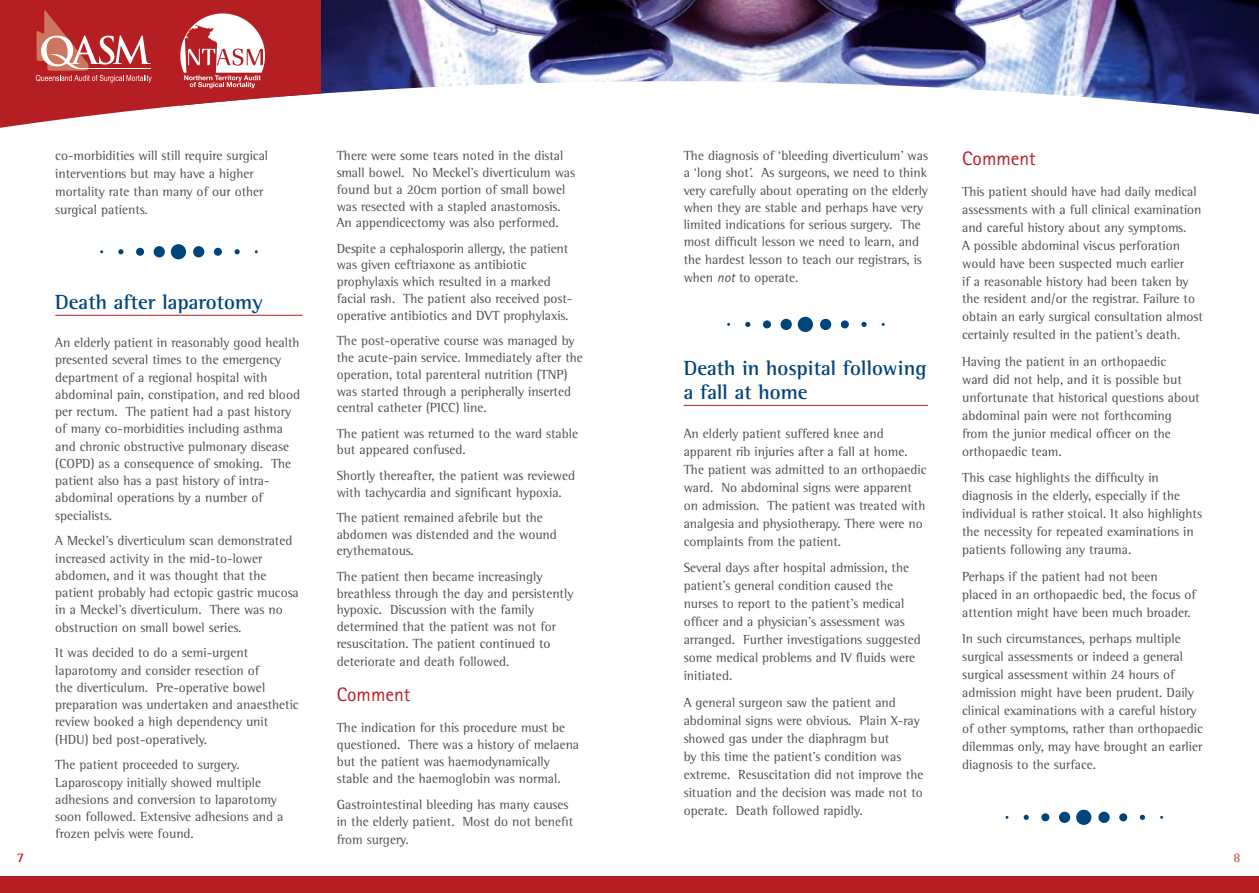
<style>
.page{position:relative;width:1259px;height:893px;background:#fff}
.page>*{position:absolute;margin:0;border:0;box-sizing:border-box;transform-origin:0 0}
.t1{font:700 21px/24px "Rotis Semi Serif";color:#00447c}
.t2{font:19.5px "Rotis Sans Serif";color:#b51f24}
.t3{font:13.5px/18px "Rotis Semi Serif";color:#4d4d4f}
.t4{font:700 13.5px "Rotis Semi Serif";color:#b51f24}
.t5{font:13.5px "Rotis Semi Serif";color:#bd4635}
.s1{font-family:"Rotis Sans Serif";font-style:italic}
</style>
<div class="page">
<div style="left:0;top:876px;width:1259px;height:17px;background:#b51f24"></div>
<img style="left:321px;top:0;width:938px;height:115px">
<svg style="left:0;top:0;width:321px;height:128px;fill:#b51f24"></svg>
<svg style="left:36px;top:10px;width:116px;height:73px;background:#c44f4f"></svg>
<hr style="left:81px;top:68px;width:70px;height:1px;background:#fff">
<svg style="left:180px;top:13px;width:85px;height:75px"></svg>
<hr style="left:684px;top:405px;width:244px;height:1px;background:#b51f24">
<hr style="left:55px;top:315px;width:248px;height:1px;background:#b51f24">
<div style="left:780px;top:319px;width:12px;height:11px;background:#00447c;border-radius:50%"></div>
<div style="left:797px;top:317px;width:16px;height:15px;background:#00447c;border-radius:50%"></div>
<div style="left:763px;top:320px;width:8px;height:8px;background:#00447c;border-radius:50%"></div>
<svg style="left:745px;top:322px;width:5px;height:5px"></svg>
<div style="left:820px;top:319px;width:11px;height:11px;background:#00447c;border-radius:50%"></div>
<div style="left:841px;top:320px;width:8px;height:8px;background:#00447c;border-radius:50%"></div>
<svg style="left:861px;top:322px;width:5px;height:5px"></svg>
<div style="left:1059px;top:812px;width:11px;height:11px;background:#00447c;border-radius:50%"></div>
<div style="left:1076px;top:810px;width:15px;height:15px;background:#00447c;border-radius:50%"></div>
<div style="left:1041px;top:813px;width:8px;height:8px;background:#00447c;border-radius:50%"></div>
<svg style="left:1023px;top:815px;width:5px;height:5px"></svg>
<div style="left:1098px;top:812px;width:11px;height:11px;background:#00447c;border-radius:50%"></div>
<div style="left:1119px;top:813px;width:8px;height:8px;background:#00447c;border-radius:50%"></div>
<svg style="left:1139px;top:815px;width:6px;height:5px"></svg>
<div style="left:154px;top:246px;width:11px;height:11px;background:#00447c;border-radius:50%"></div>
<div style="left:171px;top:244px;width:15px;height:15px;background:#00447c;border-radius:50%"></div>
<div style="left:136px;top:248px;width:8px;height:8px;background:#00447c;border-radius:50%"></div>
<svg style="left:118px;top:249px;width:5px;height:5px"></svg>
<div style="left:193px;top:246px;width:11px;height:11px;background:#00447c;border-radius:50%"></div>
<div style="left:214px;top:248px;width:8px;height:8px;background:#00447c;border-radius:50%"></div>
<svg style="left:234px;top:249px;width:6px;height:5px"></svg>
<p class="t3" style="left:55px;top:147px;width:214px">co-morbidities will still require surgical interventions but may have a higher mortality rate than many of our other surgical patients.</p>
<h1 class="t1" style="left:55px;top:289px;width:209px">Death after laparotomy</h1>
<p class="t3" style="left:55px;top:334px;width:246px;line-height:17.2px">An elderly patient in reasonably good health presented several times to the emergency department of a regional hospital with abdominal pain, constipation, and red blood per rectum. The patient had a past history of many co-morbidities including asthma and chronic obstructive pulmonary disease (COPD) as a consequence of smoking. The patient also has a past history of intra&shy;abdominal operations by a number of specialists.</p>
<p class="t3" style="left:55px;top:532px;width:245px;line-height:17.2px">A Meckel’s diverticulum scan demonstrated increased activity in the mid-to-lower abdomen, and it was thought that the patient probably had ectopic gastric mucosa in a Meckel’s diverticulum. There was no obstruction on small bowel series.</p>
<p class="t3" style="left:55px;top:644px;width:245px;line-height:17.2px">It was decided to do a semi-urgent laparotomy and consider resection of<br>the diverticulum. Pre-operative bowel preparation was undertaken and anaesthetic review booked a high dependency unit (HDU) bed post-operatively.</p>
<p class="t3" style="left:55px;top:756px;width:230px;line-height:17.2px">The patient proceeded to surgery.<br>Laparoscopy initially showed multiple adhesions and conversion to laparotomy soon followed. Extensive adhesions and a frozen pelvis were found.</p>
<p class="t3" style="left:337px;top:147px;width:240px;line-height:16.8px">There were some tears noted in the distal small bowel. No Meckel’s diverticulum was found but a 20cm portion of small bowel was resected with a stapled anastomosis.<br>An appendicectomy was also performed.</p>
<p class="t3" style="left:337px;top:240px;width:237px;line-height:16.8px">Despite a cephalosporin allergy, the patient was given ceftriaxone as antibiotic prophylaxis which resulted in a marked facial rash. The patient also received post&shy;operative antibiotics and DVT prophylaxis.</p>
<p class="t3" style="left:337px;top:332px;width:248px;line-height:16.8px">The post-operative course was managed by the acute-pain service. Immediately after the operation, total parenteral nutrition (TNP) was started through a peripherally inserted central catheter (PICC) line.</p>
<p class="t3" style="left:337px;top:425px;width:243px;line-height:16.8px">The patient was returned to the ward stable but appeared confused.</p>
<p class="t3" style="left:337px;top:467px;width:240px;line-height:16.8px">Shortly thereafter, the patient was reviewed with tachycardia and significant hypoxia.</p>
<p class="t3" style="left:337px;top:509px;width:222px;line-height:16.8px">The patient remained afebrile but the abdomen was distended and the wound erythematous.</p>
<p class="t3" style="left:337px;top:568px;width:238px;line-height:17.1px">The patient then became increasingly breathless through the day and persistently hypoxic. Discussion with the family determined that the patient was not for resuscitation. The patient continued to deteriorate and death followed.</p>
<h2 class="t2" style="left:337px;top:683px;width:75px">Comment</h2>
<p class="t3" style="left:337px;top:718px;width:244px;line-height:17.2px">The indication for this procedure must be questioned. There was a history of melaena but the patient was haemodynamically stable and the haemoglobin was normal.</p>
<p class="t3" style="left:337px;top:796px;width:238px;line-height:17.2px">Gastrointestinal bleeding has many causes in the elderly patient. Most do not benefit from surgery.</p>
<p class="t3" style="left:684px;top:147px;width:246px;line-height:17.4px">The diagnosis of ‘bleeding diverticulum’ was a ‘long shot’. As surgeons, we need to think very carefully about operating on the elderly when they are stable and perhaps have very limited indications for serious surgery. The most difficult lesson we need to learn, and the hardest lesson to teach our registrars, is when <span class="s1">not</span> to operate.</p>
<h1 class="t1" style="left:684px;top:355px;width:244px">Death in hospital following a fall at home</h1>
<p class="t3" style="left:684px;top:424px;width:244px">An elderly patient suffered knee and apparent rib injuries after a fall at home.<br>The patient was admitted to an orthopaedic ward. No abdominal signs were apparent on admission. The patient was treated with analgesia and physiotherapy. There were no complaints from the patient.</p>
<p class="t3" style="left:684px;top:559px;width:239px">Several days after hospital admission, the patient’s general condition caused the nurses to report to the patient’s medical officer and a physician’s assessment was arranged. Further investigations suggested some medical problems and IV fluids were initiated.</p>
<p class="t3" style="left:684px;top:693px;width:241px">A general surgeon saw the patient and abdominal signs were obvious. Plain X-ray showed gas under the diaphragm but<br>by this time the patient’s condition was extreme. Resuscitation did not improve the situation and the decision was made not to operate. Death followed rapidly.</p>
<h2 class="t2" style="left:962px;top:147px;width:75px">Comment</h2>
<p class="t3" style="left:962px;top:182px;width:242px">This patient should have had daily medical assessments with a full clinical examination and careful history about any symptoms.<br>A possible abdominal viscus perforation would have been suspected much earlier<br>if a reasonable history had been taken by the resident and/or the registrar. Failure to obtain an early surgical consultation almost certainly resulted in the patient’s death.</p>
<p class="t3" style="left:962px;top:352px;width:239px">Having the patient in an orthopaedic<br>ward did not help, and it is possible but unfortunate that historical questions about abdominal pain were not forthcoming from the junior medical officer on the orthopaedic team.</p>
<p class="t3" style="left:962px;top:469px;width:241px">This case highlights the difficulty in diagnosis in the elderly, especially if the individual is rather stoical. It also highlights the necessity for repeated examinations in patients following any trauma.</p>
<p class="t3" style="left:962px;top:567px;width:235px">Perhaps if the patient had not been placed in an orthopaedic bed, the focus of attention might have been much broader.</p>
<p class="t3" style="left:962px;top:630px;width:242px">In such circumstances, perhaps multiple surgical assessments or indeed a general surgical assessment within 24 hours of admission might have been prudent. Daily clinical examinations with a careful history of other symptoms, rather than orthopaedic dilemmas only, may have brought an earlier diagnosis to the surface.</p>
<p class="t4" style="left:17px;top:850px;width:9px">7</p>
<p class="t5" style="left:1233px;top:850px;width:9px">8</p>
</div>
